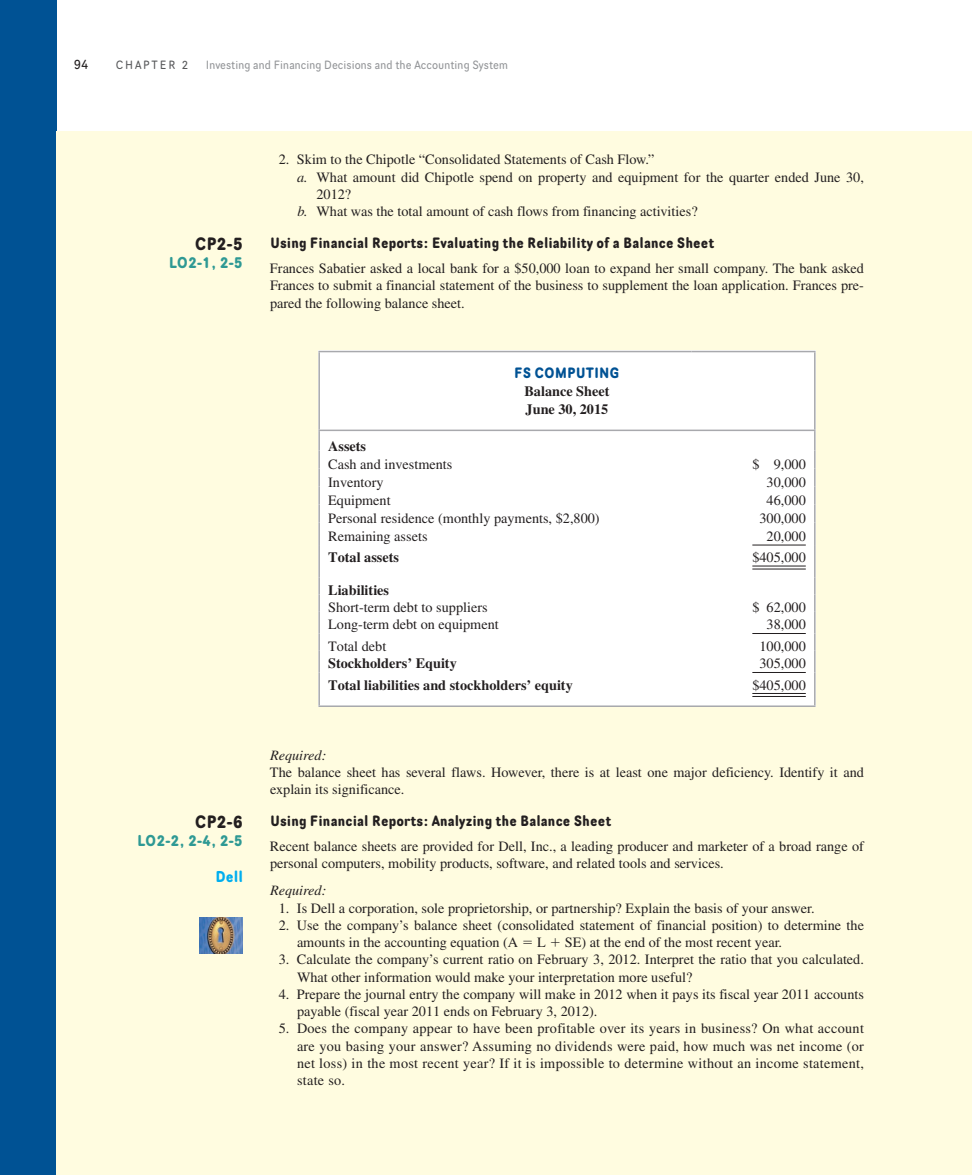
<style>
.page{position:relative;width:972px;height:1175px;background:#fff}
.page>*{position:absolute;margin:0;border:0;box-sizing:border-box;transform-origin:0 0}
.t1{font:700 18px "Scheme Rg";color:#231f20}
.t2{font:700 15.75px "Scheme Rg";letter-spacing:-.015em;color:#2e9994}
.t3{font:700 15.75px "Scheme Rg";color:#00aeef}
.t4{font:700 15px "Scheme Rg";color:#231f20}
.t5{font:700 15px "Scheme Rg";color:#005294}
.t6{font:14.25px/17.2px "Times LT Std";color:#231f20}
.t7{font:700 14.25px/18px "Times LT Std";color:#231f20}
.t8{font:italic 14.25px "Times LT Std";color:#231f20}
.t9{font:13.5px "Scheme Bk";color:#231f20}
.t10{font:12px "Scheme Bk";color:#939598}
.t11{font:12px "Scheme Bk";letter-spacing:.15em;color:#57585a}
.s1{font-style:italic}
</style>
<div class="page">
<div style="left:0;top:0;width:56px;height:1174px;background:#005294"></div>
<div style="left:56px;top:130px;width:916px;height:1044px;background:#fffce0"></div>
<img style="left:200px;top:917px;width:43px;height:36px">
<div style="left:318px;top:351px;width:498px;height:356px;background:#fff"></div>
<hr style="left:318px;top:351px;width:374px;height:1px;background:#a8a9ad">
<hr style="left:318px;top:352px;width:2px;height:77px;background:#a8a9ad">
<hr style="left:692px;top:351px;width:124px;height:1px;background:#a8a9ad">
<hr style="left:814px;top:352px;width:2px;height:77px;background:#a8a9ad">
<svg style="left:318px;top:431px;width:2px;height:91px"></svg>
<svg style="left:814px;top:431px;width:2px;height:91px"></svg>
<hr style="left:318px;top:522px;width:2px;height:23px;background:#a8a9ad">
<hr style="left:814px;top:522px;width:2px;height:23px;background:#a8a9ad">
<hr style="left:318px;top:545px;width:2px;height:32px;background:#a8a9ad">
<hr style="left:814px;top:545px;width:2px;height:32px;background:#a8a9ad">
<svg style="left:318px;top:577px;width:2px;height:35px"></svg>
<svg style="left:814px;top:577px;width:2px;height:35px"></svg>
<hr style="left:318px;top:612px;width:2px;height:21px;background:#a8a9ad">
<hr style="left:814px;top:612px;width:2px;height:21px;background:#a8a9ad">
<svg style="left:318px;top:633px;width:2px;height:17px"></svg>
<svg style="left:814px;top:633px;width:2px;height:17px"></svg>
<hr style="left:318px;top:650px;width:2px;height:22px;background:#a8a9ad">
<hr style="left:814px;top:650px;width:2px;height:22px;background:#a8a9ad">
<hr style="left:318px;top:672px;width:2px;height:33px;background:#a8a9ad">
<hr style="left:814px;top:672px;width:2px;height:33px;background:#a8a9ad">
<hr style="left:318px;top:705px;width:498px;height:2px;background:#a8a9ad">
<hr style="left:318px;top:429px;width:498px;height:2px;background:#a8a9ad">
<hr style="left:752px;top:544px;width:54px;height:1px;background:#231f20">
<hr style="left:752px;top:568px;width:54px;height:1px;background:#231f20">
<hr style="left:752px;top:565px;width:54px;height:1px;background:#231f20">
<hr style="left:752px;top:633px;width:54px;height:1px;background:#231f20">
<hr style="left:752px;top:672px;width:54px;height:1px;background:#231f20">
<hr style="left:752px;top:696px;width:54px;height:1px;background:#231f20">
<hr style="left:752px;top:693px;width:54px;height:1px;background:#231f20">
<p class="t9" style="left:74px;top:59px;width:16px">94</p>
<p class="t11" style="left:116px;top:60px;width:74px">CHAPTER 2</p>
<p class="t10" style="left:206px;top:60px;width:304px">Investing and Financing Decisions and the Accounting System</p>
<p class="t1" style="left:195px;top:237px;width:50px">CP2-5</p>
<p class="t2" style="left:169px;top:256px;width:76px">LO2-1, 2-5</p>
<p class="t1" style="left:195px;top:815px;width:50px">CP2-6</p>
<p class="t2" style="left:137px;top:834px;width:107px">LO2-2, 2-4, 2-5</p>
<p class="t3" style="left:215px;top:870px;width:29px">Dell</p>
<p class="t6" style="left:279px;top:152px;width:377px">2. Skim to the Chipotle “Consolidated Statements of Cash Flow.”</p>
<p class="t6" style="left:297px;top:169px;width:568px"><span class="s1">a.</span> What amount did Chipotle spend on property and equipment for the quarter ended June 30,</p>
<p class="t6" style="left:316px;top:187px;width:36px">2012?</p>
<p class="t6" style="left:298px;top:204px;width:402px"><span class="s1">b.</span> What was the total amount of cash flows from financing activities?</p>
<p class="t4" style="left:270px;top:237px;width:446px">Using Financial Reports: Evaluating the Reliability of a Balance Sheet</p>
<p class="t6" style="left:270px;top:261px;width:596px;text-align:justify">Frances Sabatier asked a local bank for a $50,000 loan to expand her small company. The bank asked Frances to submit a financial statement of the business to supplement the loan application. Frances pre&shy;pared the following balance sheet.</p>
<p class="t5" style="left:514px;top:367px;width:107px">FS COMPUTING</p>
<p class="t7" style="left:524px;top:383px;width:87px">Balance Sheet<br>June 30, 2015</p>
<p class="t7" style="left:328px;top:438px;width:39px">Assets</p>
<p class="t6" style="left:328px;top:456px;width:126px">Cash and investments</p>
<p class="t6" style="left:752px;top:456px;width:55px">$ 9,000</p>
<p class="t6" style="left:328px;top:474px;width:57px">Inventory</p>
<p class="t6" style="left:767px;top:474px;width:41px">30,000</p>
<p class="t6" style="left:328px;top:492px;width:64px">Equipment</p>
<p class="t6" style="left:767px;top:492px;width:41px">46,000</p>
<p class="t6" style="left:328px;top:510px;width:273px">Personal residence (monthly payments, $2,800)</p>
<p class="t6" style="left:759px;top:510px;width:48px">300,000</p>
<p class="t6" style="left:328px;top:528px;width:101px">Remaining assets</p>
<p class="t6" style="left:767px;top:528px;width:41px">20,000</p>
<p class="t7" style="left:328px;top:550px;width:72px">Total assets</p>
<p class="t6" style="left:752px;top:550px;width:55px">$405,000</p>
<p class="t7" style="left:328px;top:582px;width:62px">Liabilities</p>
<p class="t6" style="left:328px;top:599px;width:161px">Short-term debt to suppliers</p>
<p class="t6" style="left:752px;top:599px;width:55px">$ 62,000</p>
<p class="t6" style="left:328px;top:617px;width:172px">Long-term debt on equipment</p>
<p class="t6" style="left:767px;top:617px;width:41px">38,000</p>
<p class="t6" style="left:328px;top:638px;width:60px">Total debt</p>
<p class="t6" style="left:759px;top:638px;width:48px">100,000</p>
<p class="t7" style="left:328px;top:655px;width:130px">Stockholders’ Equity</p>
<p class="t6" style="left:759px;top:656px;width:48px">305,000</p>
<p class="t7" style="left:328px;top:677px;width:246px">Total liabilities and stockholders’ equity</p>
<p class="t6" style="left:752px;top:677px;width:55px">$405,000</p>
<p class="t8" style="left:270px;top:749px;width:58px">Required:</p>
<p class="t6" style="left:270px;top:764px;width:596px">The balance sheet has several flaws. However, there is at least one major deficiency. Identify it and explain its significance.</p>
<p class="t4" style="left:270px;top:815px;width:343px">Using Financial Reports: Analyzing the Balance Sheet</p>
<p class="t6" style="left:270px;top:839px;width:595px">Recent balance sheets are provided for Dell, Inc., a leading producer and marketer of a broad range of personal computers, mobility products, software, and related tools and services.</p>
<p class="t8" style="left:270px;top:885px;width:58px">Required:</p>
<p class="t6" style="left:279px;top:900px;width:537px">1. Is Dell a corporation, sole proprietorship, or partnership? Explain the basis of your answer.</p>
<p class="t6" style="left:297px;top:917px;width:568px;text-indent:-18px">2. Use the company’s balance sheet (consolidated statement of financial position) to determine the amounts in the accounting equation (A</p>
<p class="t6" style="left:537px;top:935px;width:10px">L</p>
<p class="t6" style="left:565px;top:935px;width:219px">SE) at the end of the most recent year.</p>
<p class="t6" style="left:297px;top:952px;width:568px;text-indent:-18px">3. Calculate the company’s current ratio on February 3, 2012. Interpret the ratio that you calculated.<br>What other information would make your interpretation more useful?</p>
<p class="t6" style="left:297px;top:986px;width:568px;text-indent:-18px">4. Prepare the journal entry the company will make in 2012 when it pays its fiscal year 2011 accounts payable (fiscal year 2011 ends on February 3, 2012).</p>
<p class="t6" style="left:297px;top:1021px;width:569px;text-align:justify;text-indent:-18px">5. Does the company appear to have been profitable over its years in business? On what account are you basing your answer? Assuming no dividends were paid, how much was net income (or net loss) in the most recent year? If it is impossible to determine without an income statement, state so.</p>
</div>
